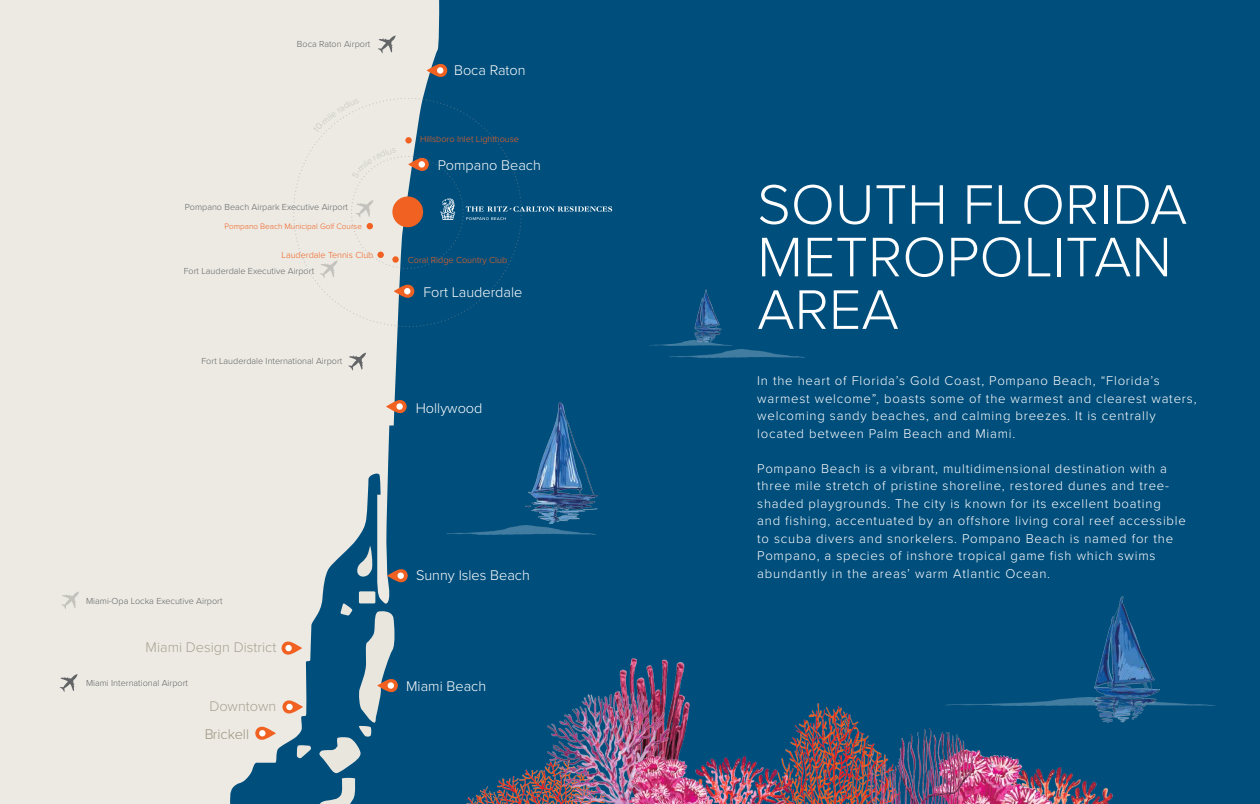
<style>
.page{position:relative;width:1260px;height:804px;background:#fff}
.page>*{position:absolute;margin:0;border:0;box-sizing:border-box;transform-origin:0 0}
.t1{font:300 57.75px/52.5px "Proxima Nova";color:#fff}
.t2{font:300 14.53px "Proxima Nova";color:#fff}
.t3{font:300 14.53px "Proxima Nova";color:#a9a292}
.t4{font:300 13.12px/17.5px "Proxima Nova";letter-spacing:.06em;color:#fff}
.t5{font:300 9.01px "Proxima Nova";color:#636466}
.t6{font:300 9.01px "Proxima Nova";color:#f16122}
.t7{font:300 9.01px "Proxima Nova";color:#646464}
.t8{font:300 8.14px "Proxima Nova";color:#f16122}
</style>
<div class="page">
<div style="left:0;top:0;width:1260px;height:803px;background:#004e7c"></div>
<img style="left:669px;top:349px;width:133px;height:8px">
<img style="left:446px;top:525px;width:148px;height:9px">
<img style="left:653px;top:340px;width:75px;height:5px">
<svg style="left:0;top:0;width:440px;height:803px;background:#d7dcd9"></svg>
<svg style="left:427px;top:64px;width:20px;height:13px"></svg>
<div style="left:437px;top:67px;width:6px;height:7px;background:#fff;border-radius:50%"></div>
<svg style="left:386px;top:400px;width:21px;height:13px"></svg>
<div style="left:396px;top:403px;width:7px;height:6px;background:#fff;border-radius:50%"></div>
<svg style="left:387px;top:569px;width:21px;height:13px"></svg>
<svg style="left:255px;top:726px;width:21px;height:13px"></svg>
<svg style="left:259px;top:729px;width:7px;height:7px"></svg>
<svg style="left:357px;top:543px;width:17px;height:34px"></svg>
<div style="left:359px;top:591px;width:16px;height:12px;background:#e9e6de"></div>
<svg style="left:293px;top:98px;width:213px;height:229px"></svg>
<img style="left:525px;top:403px;width:72px;height:120px">
<img style="left:991px;top:697px;width:194px;height:7px">
<img style="left:694px;top:289px;width:28px;height:53px">
<img style="left:439px;top:760px;width:108px;height:43px">
<img style="left:785px;top:703px;width:85px;height:100px">
<img style="left:1055px;top:767px;width:58px;height:36px">
<img style="left:972px;top:750px;width:83px;height:53px">
<img style="left:707px;top:756px;width:87px;height:47px">
<img style="left:870px;top:728px;width:102px;height:75px">
<img style="left:619px;top:658px;width:70px;height:97px">
<img style="left:547px;top:691px;width:124px;height:112px">
<svg style="left:378px;top:36px;width:18px;height:17px"></svg>
<svg style="left:348px;top:352px;width:18px;height:18px"></svg>
<svg style="left:320px;top:260px;width:18px;height:18px"></svg>
<svg style="left:61px;top:591px;width:18px;height:18px"></svg>
<svg style="left:60px;top:674px;width:18px;height:17px"></svg>
<img style="left:630px;top:755px;width:77px;height:48px">
<img style="left:1094px;top:596px;width:65px;height:126px">
<div style="left:405px;top:137px;width:7px;height:6px;background:#f16122;border-radius:50%"></div>
<svg style="left:282px;top:603px;width:116px;height:200px"></svg>
<svg style="left:285px;top:644px;width:7px;height:7px"></svg>
<svg style="left:351px;top:153px;width:261px;height:116px"></svg>
<svg style="left:313px;top:122px;width:10px;height:10px"></svg>
<svg style="left:331px;top:102px;width:18px;height:15px"></svg>
<p class="t7" style="left:297px;top:37px;width:75px">Boca Raton Airport</p>
<p class="t5" style="left:185px;top:200px;width:165px">Pompano Beach Airpark Executive Airport</p>
<p class="t8" style="left:224px;top:220px;width:139px">Pompano Beach Municipal Golf Course</p>
<p class="t6" style="left:282px;top:248px;width:93px">Lauderdale Tennis Club</p>
<p class="t5" style="left:184px;top:264px;width:132px">Fort Lauderdale Executive Airport</p>
<p class="t5" style="left:201px;top:354px;width:143px">Fort Lauderdale International Airport</p>
<p class="t2" style="left:454px;top:59px;width:73px">Boca Raton</p>
<p class="t6" style="left:420px;top:133px;width:101px">Hillsboro Inlet Lighthouse</p>
<p class="t2" style="left:438px;top:154px;width:105px">Pompano Beach</p>
<p class="t6" style="left:408px;top:253px;width:101px">Coral Ridge Country Club</p>
<p class="t2" style="left:423px;top:281px;width:101px">Fort Lauderdale</p>
<p class="t2" style="left:416px;top:397px;width:68px">Hollywood</p>
<p class="t5" style="left:86px;top:594px;width:138px">Miami-Opa Locka Executive Airport</p>
<p class="t3" style="left:146px;top:636px;width:132px">Miami Design District</p>
<p class="t5" style="left:86px;top:675px;width:104px">Miami International Airport</p>
<p class="t3" style="left:209px;top:694px;width:69px">Downtown</p>
<p class="t3" style="left:204px;top:722px;width:47px">Brickell</p>
<p class="t2" style="left:416px;top:564px;width:115px">Sunny Isles Beach</p>
<p class="t2" style="left:406px;top:675px;width:81px">Miami Beach</p>
<h1 class="t1" style="left:757px;top:175px;width:432px">SOUTH FLORIDA<br>METROPOLITAN<br>AREA</h1>
<p class="t4" style="left:757px;top:371px;width:441px">In the heart of Florida’s Gold Coast, Pompano Beach, “Florida’s warmest welcome”, boasts some of the warmest and clearest waters, welcoming sandy beaches, and calming breezes. It is centrally located between Palm Beach and Miami.</p>
<p class="t4" style="left:757px;top:459px;width:430px">Pompano Beach is a vibrant, multidimensional destination with a three mile stretch of pristine shoreline, restored dunes and tree&shy;shaded playgrounds. The city is known for its excellent boating and fishing, accentuated by an offshore living coral reef accessible to scuba divers and snorkelers. Pompano Beach is named for the Pompano, a species of inshore tropical game fish which swims abundantly in the areas’ warm Atlantic Ocean.</p>
</div>
